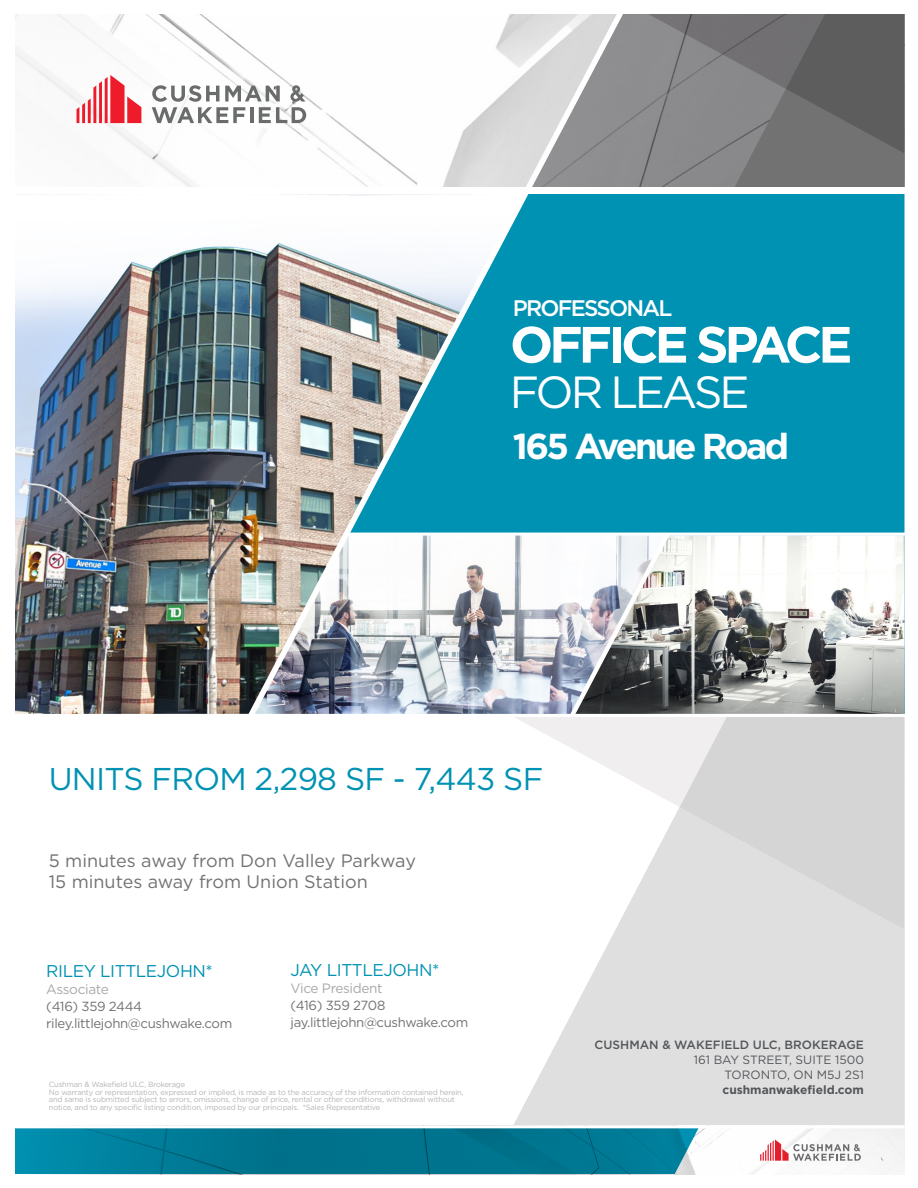
<style>
.page{position:relative;width:918px;height:1188px;background:#fff}
.page>*{position:absolute;margin:0;border:0;box-sizing:border-box;transform-origin:0 0}
.Property_Name___Addr{font:700 51px "Gotham";letter-spacing:-.08em;color:#fff}
.Property_Name___Addr-2{font:45px "Gotham";letter-spacing:-.07em;color:#fff}
.Property_Name___Addr-3{font:700 36px "Gotham";letter-spacing:-.075em;color:#fff}
.cwHEADING_LEVEL2{font:31.5px "Gotham";letter-spacing:-.025em;color:#0092b3}
.Property_Name___Addr-4{font:500 22.5px "Gotham";letter-spacing:-.08em;color:#fff}
.t1{font:18px "Gotham";color:#717271}
.cwHEADING_LEVEL2-2{font:17.1px "Gotham";letter-spacing:-.025em;color:#0092b3}
.cwHEADING_LEVEL2-3{font:13.5px "Gotham";letter-spacing:-.025em;color:#a9a8aa}
.cwHEADING_LEVEL2-4{font:13.2px/17px "Gotham";letter-spacing:-.025em;color:#717271}
.Broker_Name{font:700 12px/15px "Gotham";color:#54575a}
.Broker_Name-2{font:500 12px "Gotham";color:#54575a}
.Broker_Name-3{font:12px "Gotham";color:#54575a}
.cwHEADING_LEVEL2-5{font:7.5px/7.5px "Gotham";letter-spacing:-.025em;color:#b5b4b4}
.s1{font-weight:400}
</style>
<div class="page">
<svg style="left:514px;top:717px;width:391px;height:421px;background:#e4e3e4"></svg>
<svg style="left:514px;top:717px;width:390px;height:212px"></svg>
<img style="left:15px;top:14px;width:231px;height:173px">
<svg style="left:638px;top:14px;width:267px;height:173px;background:#8a898b"></svg>
<svg style="left:646px;top:14px;width:258px;height:173px;background:#757475"></svg>
<img style="left:15px;top:246px;width:231px;height:468px">
<svg style="left:77px;top:75px;width:64px;height:48px"></svg>
<svg style="left:152px;top:85px;width:94px;height:38px"></svg>
<div style="left:638px;top:194px;width:267px;height:520px;background:#0092b3"></div>
<img style="left:671px;top:536px;width:233px;height:178px">
<svg style="left:638px;top:536px;width:33px;height:178px"></svg>
<img style="left:246px;top:14px;width:392px;height:700px">
<hr style="left:348px;top:533px;width:565px;height:3px;background:#fff">
<img style="left:700px;top:1128px;width:204px;height:46px">
<svg style="left:15px;top:1128px;width:685px;height:46px;background:#067c96"></svg>
<svg style="left:760px;top:1140px;width:101px;height:21px"></svg>
<hr style="left:5px;top:1125px;width:900px;height:3px;background:#fff">
<div style="left:0;top:187px;width:904px;height:6px;background:#fff"></div>
<p class="Property_Name___Addr-4" style="left:513px;top:293px;width:161px">PROFESSONAL</p>
<p class="Property_Name___Addr" style="left:510px;top:311px;width:344px">OFFICE SPACE</p>
<p class="Property_Name___Addr-2" style="left:510px;top:363px;width:241px">FOR LEASE</p>
<p class="Property_Name___Addr-3" style="left:513px;top:422px;width:278px">165 Avenue Road</p>
<p class="cwHEADING_LEVEL2" style="left:49px;top:758px;width:496px">UNITS FROM 2,298 SF - 7,443 SF</p>
<p class="t1" style="left:49px;top:849px;width:369px">5 minutes away from Don Valley Parkway</p>
<p class="t1" style="left:49px;top:870px;width:321px">15 minutes away from Union Station</p>
<p class="cwHEADING_LEVEL2-2" style="left:46px;top:960px;width:168px">RILEY LITTLEJOHN*</p>
<p class="cwHEADING_LEVEL2-3" style="left:46px;top:981px;width:64px">Associate</p>
<p class="cwHEADING_LEVEL2-4" style="left:46px;top:998px;width:188px">(416) 359 2444 riley.littlejohn@cushwake.com</p>
<p class="cwHEADING_LEVEL2-2" style="left:291px;top:959px;width:150px">JAY LITTLEJOHN*</p>
<p class="cwHEADING_LEVEL2-3" style="left:291px;top:980px;width:94px">Vice President</p>
<p class="cwHEADING_LEVEL2-4" style="left:291px;top:997px;width:179px">(416) 359 2708 jay.littlejohn@cushwake.com</p>
<p class="cwHEADING_LEVEL2-5" style="left:49px;top:1081px;width:416px">Cushman &amp; Wakefield ULC, Brokerage<br>No warranty or representation, expressed or implied, is made as to the accuracy of the information contained herein, and same is submitted subject to errors, omissions, change of price, rental or other conditions, withdrawal without notice, and to any specific listing condition, imposed by our principals. *Sales Representative</p>
<p class="Broker_Name-2" style="left:595px;top:1037px;width:271px">CUSHMAN &amp; WAKEFIELD ULC, BROKERAGE</p>
<p class="Broker_Name-3" style="left:694px;top:1052px;width:172px">161 BAY STREET, SUITE 1500</p>
<p class="Broker_Name" style="left:722px;top:1067px;width:143px"><span class="s1">TORONTO, ON M5J 2S1 </span>cushmanwakefield.com</p>
</div>
